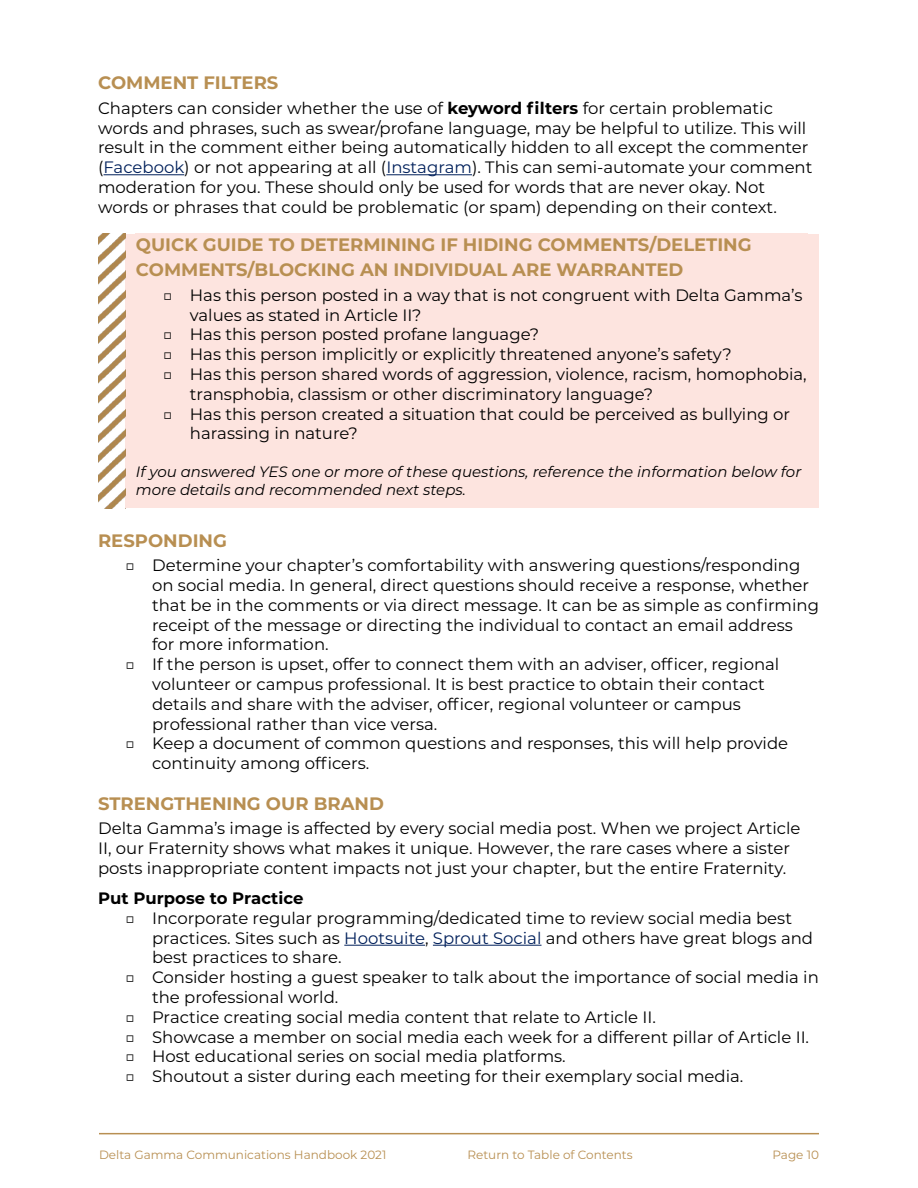
<style>
.page{position:relative;width:918px;height:1188px;background:#fff}
.page>*{position:absolute;margin:0;border:0;box-sizing:border-box;transform-origin:0 0}
.t1{font:700 18px/25.5px "Montserrat";color:#b88f52}
.t2{font:16.5px/19.8px "Montserrat";color:#000}
.t3{font:700 16.5px "Montserrat";color:#000}
.t4{font:italic 15px/18px "Montserrat";color:#000}
.t5{font:12px "Montserrat";color:#b88f52}
.s1{font-weight:700}
.s2{color:#00205b}
</style>
<div class="page">
<hr style="left:99px;top:1133px;width:720px;height:1px;background:#b88f52">
<div style="left:125px;top:234px;width:694px;height:274px;background:#fde4df"></div>
<div style="left:136px;top:233px;width:672px;height:275px;background:#fde4df"></div>
<hr style="left:104px;top:174px;width:80px;height:1px;background:#00205b">
<hr style="left:386px;top:174px;width:86px;height:1px;background:#00205b">
<img style="left:98px;top:233px;width:27px;height:275px">
<hr style="left:344px;top:945px;width:81px;height:1px;background:#00205b">
<hr style="left:433px;top:945px;width:109px;height:1px;background:#00205b">
<p class="t1" style="left:98px;top:69px;width:182px">COMMENT FILTERS</p>
<p class="t2" style="left:98px;top:97px;width:716px">Chapters can consider whether the use of <span class="s1">keyword filters</span> for certain problematic words and phrases, such as swear/profane language, may be helpful to utilize. This will result in the comment either being automatically hidden to all except the commenter (<span class="s2">Facebook</span>) or not appearing at all (<span class="s2">Instagram</span>). This can semi-automate your comment moderation for you. These should only be used for words that are never okay. Not words or phrases that could be problematic (or spam) depending on their context.</p>
<p class="t1" style="left:136px;top:231px;width:617px">QUICK GUIDE TO DETERMINING IF HIDING COMMENTS/DELETING<br>COMMENTS/BLOCKING AN INDIVIDUAL ARE WARRANTED</p>
<p class="t2" style="left:190px;top:284px;width:614px;text-indent:-27px">□ Has this person posted in a way that is not congruent with Delta Gamma’s values as stated in Article II?</p>
<p class="t2" style="left:163px;top:324px;width:378px">□ Has this person posted profane language?</p>
<p class="t2" style="left:163px;top:344px;width:570px">□ Has this person implicitly or explicitly threatened anyone’s safety?</p>
<p class="t2" style="left:190px;top:364px;width:618px;text-indent:-27px">□ Has this person shared words of aggression, violence, racism, homophobia, transphobia, classism or other discriminatory language?</p>
<p class="t2" style="left:190px;top:403px;width:602px;text-indent:-27px">□ Has this person created a situation that could be perceived as bullying or harassing in nature?</p>
<p class="t4" style="left:136px;top:462px;width:667px">If you answered YES one or more of these questions, reference the information below for more details and recommended next steps.</p>
<p class="t1" style="left:98px;top:527px;width:130px">RESPONDING</p>
<p class="t2" style="left:152px;top:555px;width:668px;text-indent:-27px">□ Determine your chapter’s comfortability with answering questions/responding on social media. In general, direct questions should receive a response, whether that be in the comments or via direct message. It can be as simple as confirming receipt of the message or directing the individual to contact an email address for more information.</p>
<p class="t2" style="left:152px;top:654px;width:629px;text-indent:-27px">□ If the person is upset, offer to connect them with an adviser, officer, regional volunteer or campus professional. It is best practice to obtain their contact details and share with the adviser, officer, regional volunteer or campus professional rather than vice versa.</p>
<p class="t2" style="left:152px;top:733px;width:638px;text-indent:-27px">□ Keep a document of common questions and responses, this will help provide continuity among officers.</p>
<p class="t1" style="left:98px;top:790px;width:287px">STRENGTHENING OUR BRAND</p>
<p class="t2" style="left:98px;top:818px;width:704px">Delta Gamma’s image is affected by every social media post. When we project Article<br>II, our Fraternity shows what makes it unique. However, the rare cases where a sister posts inappropriate content impacts not just your chapter, but the entire Fraternity.</p>
<p class="t3" style="left:98px;top:886px;width:207px">Put Purpose to Practice</p>
<p class="t2" style="left:152px;top:907px;width:663px;text-indent:-27px">□ Incorporate regular programming/dedicated time to review social media best practices. Sites such as <span class="s2">Hootsuite</span>, <span class="s2">Sprout Social</span> and others have great blogs and best practices to share.</p>
<p class="t2" style="left:152px;top:967px;width:668px;text-indent:-27px">□ Consider hosting a guest speaker to talk about the importance of social media in the professional world.</p>
<p class="t2" style="left:125px;top:1006px;width:532px">□ Practice creating social media content that relate to Article II.</p>
<p class="t2" style="left:125px;top:1026px;width:686px">□ Showcase a member on social media each week for a different pillar of Article II.</p>
<p class="t2" style="left:125px;top:1046px;width:442px">□ Host educational series on social media platforms.</p>
<p class="t2" style="left:125px;top:1066px;width:620px">□ Shoutout a sister during each meeting for their exemplary social media.</p>
<p class="t5" style="left:99px;top:1147px;width:289px">Delta Gamma Communications Handbook 2021</p>
<p class="t5" style="left:468px;top:1147px;width:167px">Return to Table of Contents</p>
<p class="t5" style="left:773px;top:1147px;width:48px">Page 10</p>
</div>
